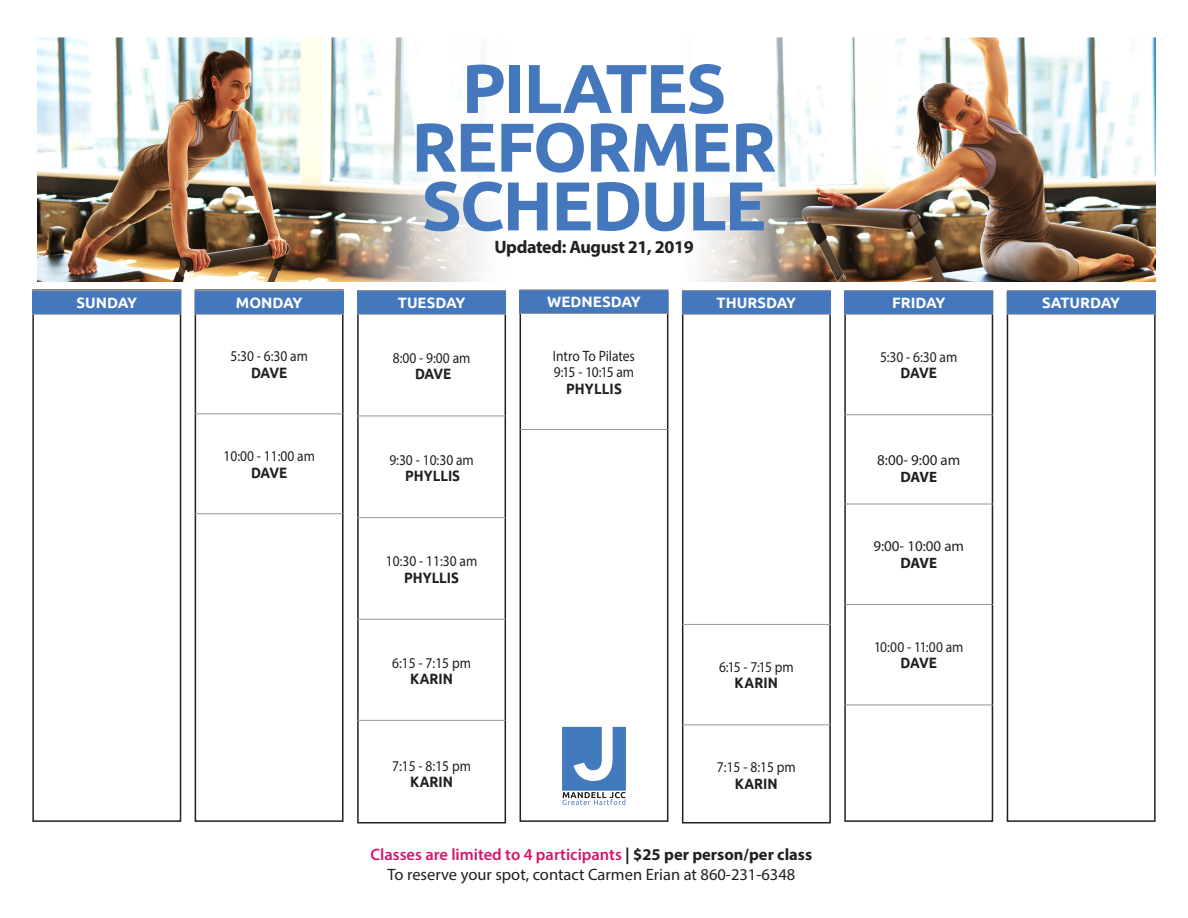
<style>
.page{position:relative;width:1188px;height:918px;background:#fff}
.page>*{position:absolute;margin:0;border:0;box-sizing:border-box;transform-origin:0 0}
.t1{font:700 69px/58.7px "Ubuntu";letter-spacing:-.03em;color:#4477bc;text-align:center}
.t2{font:700 18px "Myriad Pro";letter-spacing:-.02em;color:#231f20}
.t3{font:16.5px/19.8px "Myriad Pro";color:#231f20;text-align:center}
.t4{font:15px/16.5px "Myriad Pro";color:#231f20;scale:.9 1}
.t5{font:700 15px "Ubuntu";color:#231f20;scale:.9 1}
.t6{font:700 15px "Ubuntu";color:#fff}
.t7{font:15px "Myriad Pro";color:#231f20}
.t8{font:700 15px "Myriad Pro";letter-spacing:-.015em;color:#231f20}
.s1{font-weight:600;color:#d7156e}
.s2{font-weight:700}
</style>
<div class="page">
<img style="left:38px;top:38px;width:443px;height:244px">
<img style="left:700px;top:38px;width:456px;height:244px">
<div style="left:32px;top:289px;width:149px;height:533px;border:2px solid #231f20"></div>
<div style="left:195px;top:289px;width:149px;height:533px;border:2px solid #231f20"></div>
<div style="left:357px;top:292px;width:149px;height:532px;border:2px solid #231f20"></div>
<div style="left:520px;top:291px;width:148px;height:531px;border:2px solid #231f20"></div>
<div style="left:682px;top:293px;width:149px;height:531px;border:2px solid #231f20"></div>
<div style="left:844px;top:291px;width:149px;height:531px;border:2px solid #231f20"></div>
<div style="left:1007px;top:292px;width:149px;height:530px;border:2px solid #231f20"></div>
<div style="left:32px;top:291px;width:149px;height:23px;background:#4477bc"></div>
<hr style="left:32px;top:290px;width:149px;height:1px;background:#939598">
<hr style="left:32px;top:314px;width:149px;height:1px;background:#939598">
<div style="left:195px;top:291px;width:149px;height:23px;background:#4477bc"></div>
<hr style="left:195px;top:290px;width:149px;height:1px;background:#939598">
<hr style="left:195px;top:314px;width:149px;height:1px;background:#939598">
<hr style="left:195px;top:413px;width:149px;height:1px;background:#939598">
<hr style="left:195px;top:513px;width:149px;height:1px;background:#939598">
<div style="left:520px;top:290px;width:148px;height:23px;background:#4477bc"></div>
<hr style="left:520px;top:289px;width:148px;height:1px;background:#939598">
<hr style="left:520px;top:313px;width:148px;height:1px;background:#939598">
<hr style="left:520px;top:429px;width:148px;height:1px;background:#939598">
<div style="left:844px;top:291px;width:149px;height:23px;background:#4477bc"></div>
<hr style="left:844px;top:290px;width:149px;height:1px;background:#939598">
<hr style="left:844px;top:314px;width:149px;height:1px;background:#939598">
<hr style="left:844px;top:414px;width:149px;height:1px;background:#939598">
<hr style="left:844px;top:504px;width:149px;height:1px;background:#939598">
<hr style="left:844px;top:604px;width:149px;height:1px;background:#939598">
<hr style="left:844px;top:705px;width:149px;height:1px;background:#939598">
<div style="left:357px;top:291px;width:149px;height:23px;background:#4477bc"></div>
<hr style="left:357px;top:290px;width:149px;height:1px;background:#939598">
<hr style="left:357px;top:314px;width:149px;height:1px;background:#939598">
<hr style="left:357px;top:416px;width:149px;height:1px;background:#939598">
<hr style="left:357px;top:517px;width:149px;height:1px;background:#939598">
<hr style="left:357px;top:619px;width:149px;height:1px;background:#939598">
<hr style="left:357px;top:720px;width:149px;height:1px;background:#939598">
<div style="left:682px;top:291px;width:149px;height:23px;background:#4477bc"></div>
<hr style="left:682px;top:290px;width:149px;height:1px;background:#939598">
<hr style="left:682px;top:314px;width:149px;height:1px;background:#939598">
<hr style="left:682px;top:624px;width:149px;height:1px;background:#939598">
<hr style="left:682px;top:725px;width:149px;height:1px;background:#939598">
<div style="left:1007px;top:291px;width:149px;height:23px;background:#4477bc"></div>
<hr style="left:1007px;top:290px;width:149px;height:1px;background:#939598">
<hr style="left:1007px;top:314px;width:149px;height:1px;background:#939598">
<svg style="left:562px;top:727px;width:64px;height:78px"></svg>
<h1 class="t1" style="left:411px;top:58px;width:367px">PILATES<br>REFORMER<br>SCHEDULE</h1>
<p class="t2" style="left:494px;top:235px;width:201px">Updated: August 21, 2019</p>
<p class="t6" style="left:77px;top:294px;width:62px">SUNDAY</p>
<p class="t6" style="left:236px;top:294px;width:68px">MONDAY</p>
<p class="t6" style="left:398px;top:294px;width:69px">TUESDAY</p>
<p class="t6" style="left:547px;top:293px;width:95px">WEDNESDAY</p>
<p class="t6" style="left:717px;top:294px;width:81px">THURSDAY</p>
<p class="t6" style="left:892px;top:294px;width:55px">FRIDAY</p>
<p class="t6" style="left:1042px;top:294px;width:80px">SATURDAY</p>
<p class="t4" style="left:230px;top:348px;width:88px">5:30 - 6:30 am</p>
<p class="t5" style="left:251px;top:363px;width:42px">DAVE</p>
<p class="t4" style="left:393px;top:349px;width:88px">8:00 - 9:00 am</p>
<p class="t5" style="left:415px;top:365px;width:42px">DAVE</p>
<p class="t4" style="left:553px;top:347px;width:93px">Intro To Pilates<br>9:15 - 10:15 am</p>
<p class="t5" style="left:566px;top:379px;width:63px">PHYLLIS</p>
<p class="t4" style="left:880px;top:348px;width:87px">5:30 - 6:30 am</p>
<p class="t5" style="left:901px;top:364px;width:42px">DAVE</p>
<p class="t4" style="left:223px;top:448px;width:103px">10:00 - 11:00 am</p>
<p class="t5" style="left:251px;top:463px;width:42px">DAVE</p>
<p class="t4" style="left:389px;top:451px;width:95px">9:30 - 10:30 am</p>
<p class="t5" style="left:405px;top:467px;width:62px">PHYLLIS</p>
<p class="t7" style="left:877px;top:451px;width:85px">8:00- 9:00 am</p>
<p class="t8" style="left:900px;top:467px;width:38px">DAVE</p>
<p class="t4" style="left:386px;top:553px;width:103px">10:30 - 11:30 am</p>
<p class="t5" style="left:404px;top:568px;width:62px">PHYLLIS</p>
<p class="t7" style="left:873px;top:537px;width:92px">9:00- 10:00 am</p>
<p class="t8" style="left:900px;top:553px;width:38px">DAVE</p>
<p class="t4" style="left:392px;top:654px;width:89px">6:15 - 7:15 pm</p>
<p class="t5" style="left:410px;top:670px;width:49px">KARIN</p>
<p class="t4" style="left:719px;top:658px;width:85px">6:15 - 7:15 pm</p>
<p class="t5" style="left:735px;top:674px;width:50px">KARIN</p>
<p class="t4" style="left:874px;top:638px;width:101px">10:00 - 11:00 am</p>
<p class="t5" style="left:901px;top:654px;width:42px">DAVE</p>
<p class="t4" style="left:392px;top:757px;width:89px">7:15 - 8:15 pm</p>
<p class="t5" style="left:410px;top:773px;width:49px">KARIN</p>
<p class="t4" style="left:717px;top:759px;width:89px">7:15 - 8:15 pm</p>
<p class="t5" style="left:735px;top:774px;width:49px">KARIN</p>
<p class="t3" style="left:371px;top:844px;width:443px"><span class="s1">Classes are limited to 4 participants</span> <span class="s2">| $25 per person/per class<br></span>To reserve your spot, contact Carmen Erian at 860-231-6348</p>
</div>
